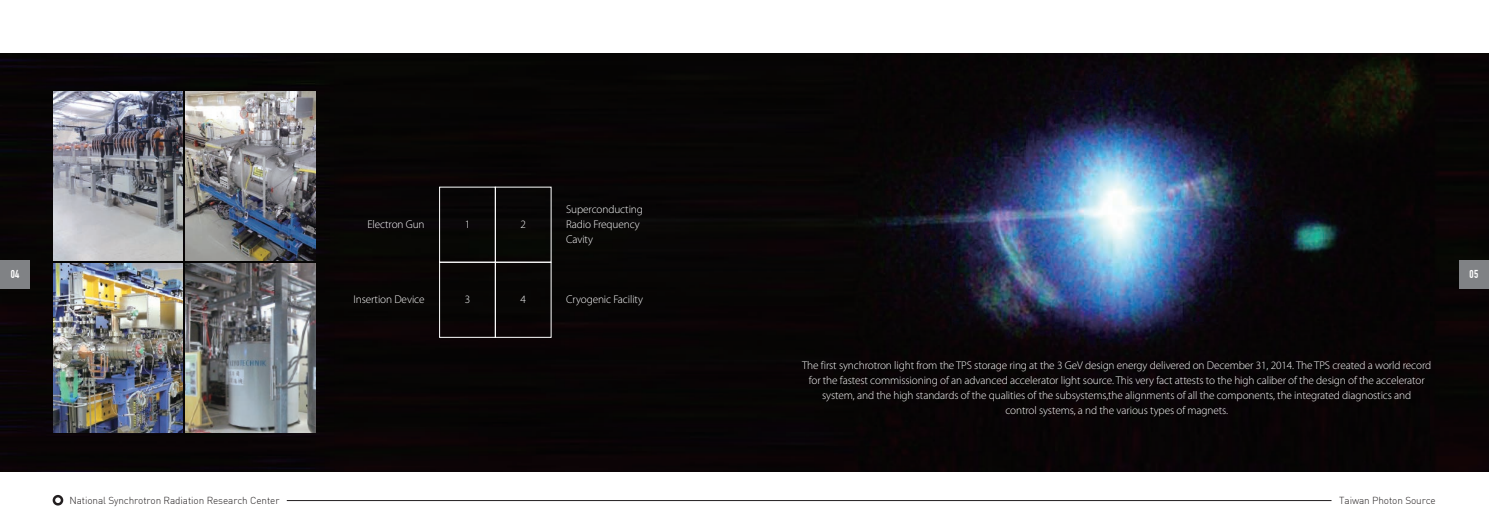
<style>
.page{position:relative;width:1489px;height:525px;background:#fff}
.page>*{position:absolute;margin:0;border:0;box-sizing:border-box;transform-origin:0 0}
.t1{font:300 11.25px/15px "Myriad Pro";letter-spacing:-.01em;color:#fff;text-align:center}
.t2{font:700 11.25px "DIN Condensed";color:#fff}
.t3{font:300 10px "DIN";letter-spacing:-.01em;color:#231f20}
</style>
<div class="page">
<img style="left:0;top:53px;width:1488px;height:418px">
<img style="left:186px;top:91px;width:129px;height:170px">
<img style="left:186px;top:264px;width:129px;height:168px">
<img style="left:53px;top:92px;width:129px;height:169px">
<img style="left:53px;top:264px;width:129px;height:168px">
<div style="left:439px;top:262px;width:56px;height:75px;border:1px solid #fff"></div>
<div style="left:495px;top:262px;width:56px;height:75px;border:1px solid #fff"></div>
<div style="left:1458px;top:260px;width:30px;height:28px;background:#808285"></div>
<div style="left:0;top:260px;width:30px;height:28px;background:#808285"></div>
<div style="left:53px;top:494px;width:10px;height:11px;border:2px solid #231f20;border-radius:50%"></div>
<hr style="left:287px;top:500px;width:1044px;height:1px;background:#231f20">
<p class="t1" style="left:367px;top:217px;width:59px">Electron Gun</p>
<p class="t1" style="left:464px;top:216px;width:7px">1</p>
<p class="t1" style="left:520px;top:216px;width:7px">2</p>
<p class="t1" style="left:566px;top:202px;width:78px;text-align:left">Superconducting<br>Radio Frequency<br>Cavity</p>
<p class="t2" style="left:11px;top:267px;width:10px">04</p>
<p class="t2" style="left:1469px;top:267px;width:10px">05</p>
<p class="t1" style="left:353px;top:291px;width:73px">Insertion Device</p>
<p class="t1" style="left:464px;top:291px;width:7px">3</p>
<p class="t1" style="left:520px;top:291px;width:7px">4</p>
<p class="t1" style="left:566px;top:291px;width:78px">Cryogenic Facility</p>
<p class="t1" style="left:802px;top:357px;width:630px">The first synchrotron light from the TPS storage ring at the 3 GeV design energy delivered on December 31, 2014. The TPS created a world record for the fastest commissioning of an advanced accelerator light source. This very fact attests to the high caliber of the design of the accelerator system, and the high standards of the qualities of the subsystems,the alignments of all the components, the integrated diagnostics and<br>control systems, a nd the various types of magnets.</p>
<p class="t3" style="left:69px;top:493px;width:211px">National Synchrotron Radiation Research Center</p>
<p class="t3" style="left:1339px;top:493px;width:98px">Taiwan Photon Source</p>
</div>
